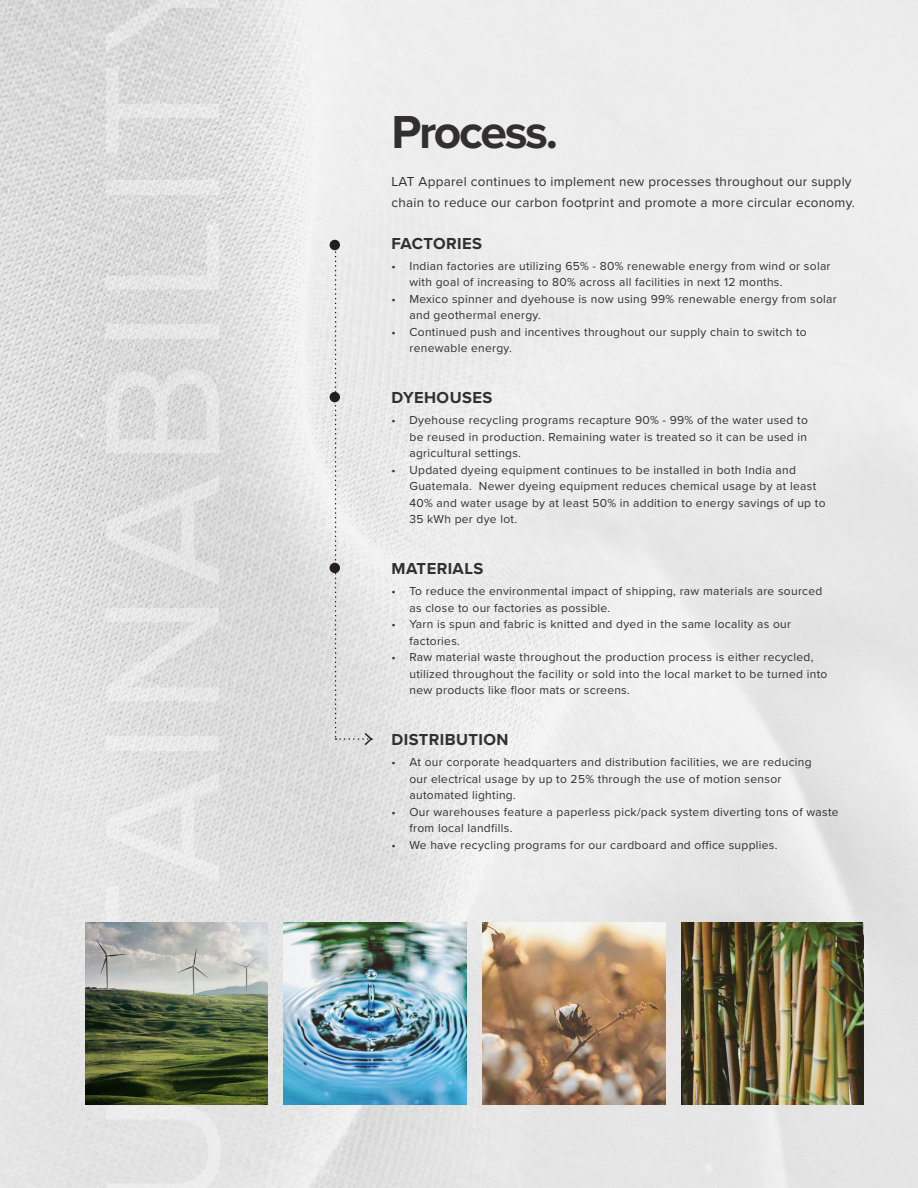
<style>
.page{position:relative;width:918px;height:1188px;background:#fff}
.page>*{position:absolute;margin:0;border:0;box-sizing:border-box;transform-origin:0 0}
.t1{font:700 48px "Proxima Nova";letter-spacing:-.05em;color:#312f30}
.Paragraph{font:700 16.5px "Proxima Nova";letter-spacing:.025em;color:#312f30}
.Paragraph-2{font:13.5px/21px "Proxima Nova";letter-spacing:.02em;color:#312f30}
.Paragraph-3{font:12px/16.5px "Proxima Nova";letter-spacing:.025em;color:#312f30}
</style>
<div class="page">
<img style="left:0;top:0;width:918px;height:1188px">
<svg style="left:335px;top:242px;width:38px;height:505px;background:#e3e3e3"></svg>
<div style="left:330px;top:240px;width:10px;height:10px;background:#231f20;border-radius:50%"></div>
<div style="left:330px;top:392px;width:10px;height:10px;background:#231f20;border-radius:50%"></div>
<div style="left:330px;top:563px;width:10px;height:10px;background:#231f20;border-radius:50%"></div>
<img style="left:85px;top:922px;width:183px;height:183px">
<img style="left:483px;top:922px;width:182px;height:183px">
<img style="left:284px;top:922px;width:182px;height:183px">
<img style="left:682px;top:922px;width:182px;height:183px">
<p class="t1" style="left:392px;top:96px;width:168px">Process.</p>
<p class="Paragraph-2" style="left:392px;top:170px;width:465px">LAT Apparel continues to implement new processes throughout our supply chain to reduce our carbon footprint and promote a more circular economy.</p>
<p class="Paragraph" style="left:392px;top:231px;width:92px">FACTORIES</p>
<p class="Paragraph-3" style="left:410px;top:257px;width:423px;text-indent:-18px">• Indian factories are utilizing 65% - 80% renewable energy from wind or solar with goal of increasing to 80% across all facilities in next 12 months.</p>
<p class="Paragraph-3" style="left:410px;top:290px;width:429px;text-indent:-18px">• Mexico spinner and dyehouse is now using 99% renewable energy from solar and geothermal energy.</p>
<p class="Paragraph-3" style="left:410px;top:323px;width:399px;text-indent:-18px">• Continued push and incentives throughout our supply chain to switch to renewable energy.</p>
<p class="Paragraph" style="left:392px;top:385px;width:102px">DYEHOUSES</p>
<p class="Paragraph-3" style="left:410px;top:411px;width:400px;text-align:justify;text-indent:-18px">• Dyehouse recycling programs recapture 90% - 99% of the water used to be reused in production. Remaining water is treated so it can be used in agricultural settings.</p>
<p class="Paragraph-3" style="left:410px;top:461px;width:418px;text-indent:-18px">• Updated dyeing equipment continues to be installed in both India and Guatemala. Newer dyeing equipment reduces chemical usage by at least 40% and water usage by at least 50% in addition to energy savings of up to 35 kWh per dye lot.</p>
<p class="Paragraph" style="left:392px;top:556px;width:93px">MATERIALS</p>
<p class="Paragraph-3" style="left:410px;top:582px;width:415px;text-indent:-18px">• To reduce the environmental impact of shipping, raw materials are sourced as close to our factories as possible.</p>
<p class="Paragraph-3" style="left:410px;top:615px;width:383px;text-indent:-18px">• Yarn is spun and fabric is knitted and dyed in the same locality as our factories.</p>
<p class="Paragraph-3" style="left:410px;top:648px;width:419px;text-indent:-18px">• Raw material waste throughout the production process is either recycled, utilized throughout the facility or sold into the local market to be turned into new products like floor mats or screens.</p>
<p class="Paragraph" style="left:392px;top:727px;width:119px">DISTRIBUTION</p>
<p class="Paragraph-3" style="left:410px;top:753px;width:404px;text-indent:-18px">• At our corporate headquarters and distribution facilities, we are reducing our electrical usage by up to 25% through the use of motion sensor automated lighting.</p>
<p class="Paragraph-3" style="left:410px;top:803px;width:431px;text-indent:-18px">• Our warehouses feature a paperless pick/pack system diverting tons of waste from local landfills.</p>
<p class="Paragraph-3" style="left:392px;top:836px;width:388px">• We have recycling programs for our cardboard and office supplies.</p>
</div>
